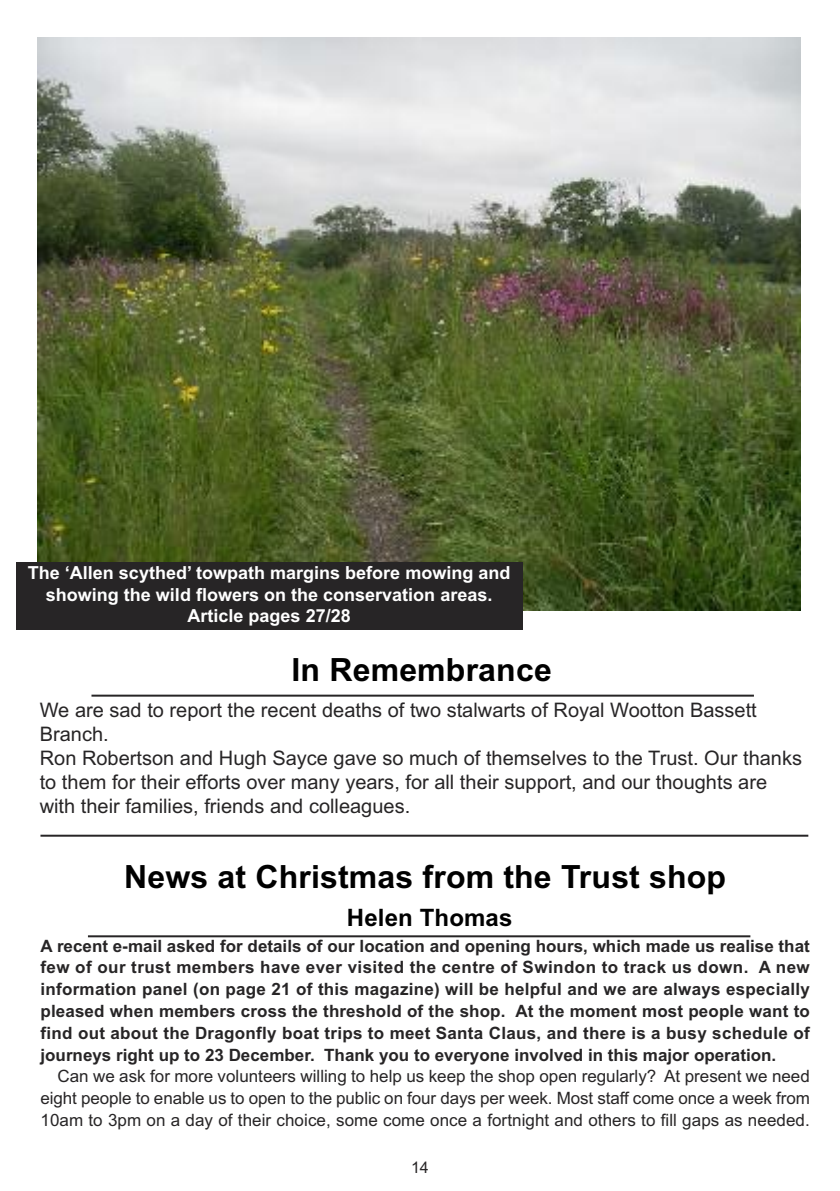
<style>
.page{position:relative;width:840px;height:1191px;background:#fff}
.page>*{position:absolute;margin:0;border:0;box-sizing:border-box;transform-origin:0 0}
.t1{font:700 32px "Arial";letter-spacing:.005em;color:#000}
.t2{font:700 24px "Arial";letter-spacing:.005em;color:#000}
.t3{font:20px/24px "Arial";color:#272526}
.t4{font:700 18px/21.6px "Arial";color:#fff;text-align:center}
.t5{font:700 17px/21.8px "Arial";color:#272526;text-align:justify}
.t6{font:17px/21.8px "Arial";letter-spacing:.005em;color:#272526;text-align:justify}
.t7{font:16px "Arial";color:#272526}
</style>
<div class="page">
<img style="left:38px;top:37px;width:762px;height:573px">
<hr style="left:40px;top:834px;width:767px;height:2px;background:#272526">
<hr style="left:91px;top:694px;width:662px;height:2px;background:#272526">
<div style="left:16px;top:562px;width:506px;height:67px;background:#272526"></div>
<hr style="left:88px;top:935px;width:662px;height:2px;background:#272526">
<p class="t4" style="left:28px;top:562px;width:484px">The ‘Allen scythed’ towpath margins before mowing and showing the wild flowers on the conservation areas.<br>Article pages 27/28</p>
<h1 class="t1" style="left:291px;top:651px;width:261px">In Remembrance</h1>
<p class="t3" style="left:40px;top:698px;width:763px">We are sad to report the recent deaths of two stalwarts of Royal Wootton Bassett Branch.<br>Ron Robertson and Hugh Sayce gave so much of themselves to the Trust. Our thanks to them for their efforts over many years, for all their support, and our thoughts are with their families, friends and colleagues.</p>
<h1 class="t1" style="left:124px;top:858px;width:603px">News at Christmas from the Trust shop</h1>
<h2 class="t2" style="left:347px;top:904px;width:167px">Helen Thomas</h2>
<p class="t5" style="left:40px;top:934px;width:770px">A recent e-mail asked for details of our location and opening hours, which made us realise that few of our trust members have ever visited the centre of Swindon to track us down. A new information panel (on page 21 of this magazine) will be helpful and we are always especially pleased when members cross the threshold of the shop. At the moment most people want to find out about the Dragonfly boat trips to meet Santa Claus, and there is a busy schedule of journeys right up to 23 December. Thank you to everyone involved in this major operation.</p>
<p class="t6" style="left:40px;top:1065px;width:770px;text-indent:17px">Can we ask for more volunteers willing to help us keep the shop open regularly? At present we need eight people to enable us to open to the public on four days per week. Most staff come once a week from 10am to 3pm on a day of their choice, some come once a fortnight and others to fill gaps as needed.</p>
<p class="t7" style="left:411px;top:1157px;width:19px">14</p>
</div>
